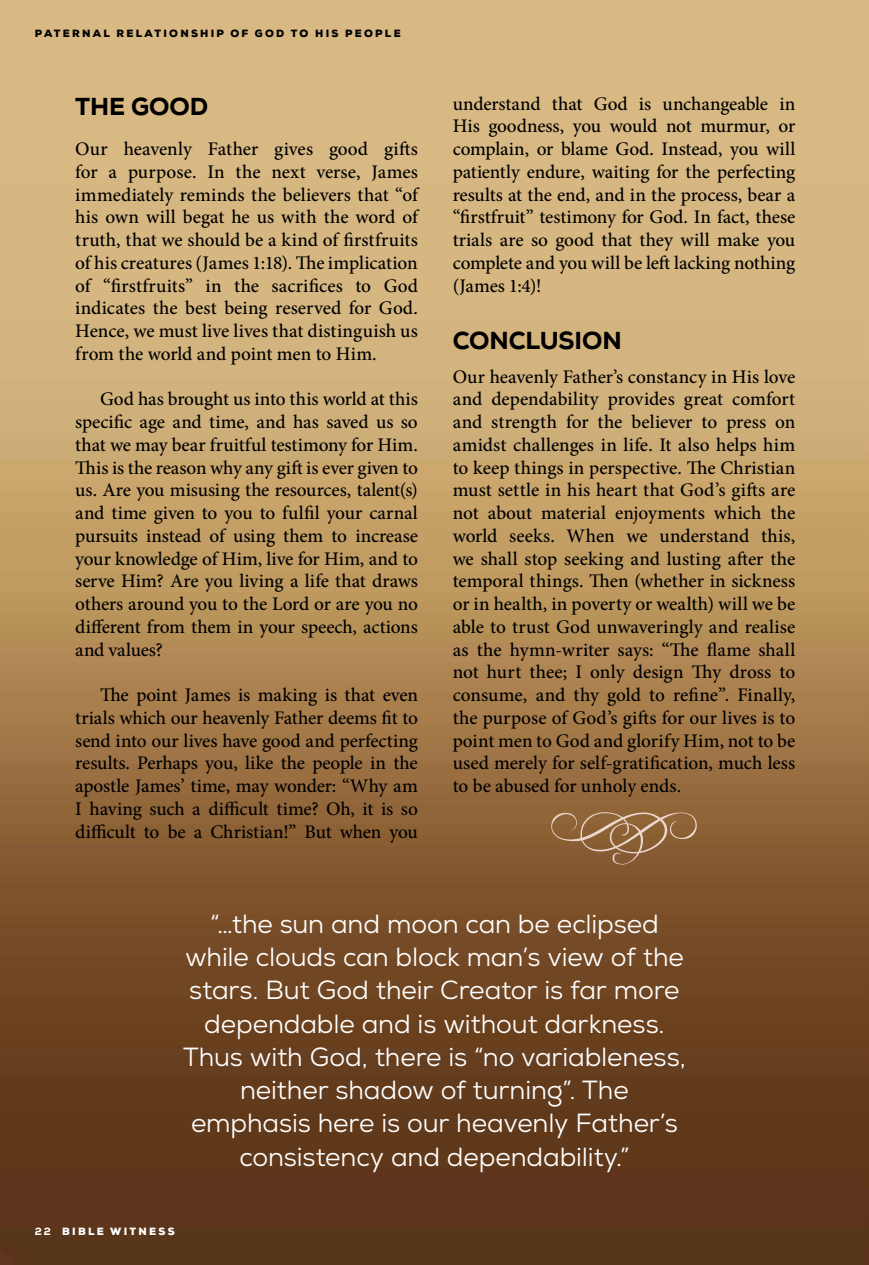
<style>
.page{position:relative;width:869px;height:1265px;background:#fff}
.page>*{position:absolute;margin:0;border:0;box-sizing:border-box;transform-origin:0 0}
.t1{font:26.25px/33.2px "Nexa";letter-spacing:-.005em;color:#fff;text-align:center}
.t2{font:800 24.5px "Nexa";letter-spacing:-.005em;color:#000}
.t3{font:500 19.25px/22.8px "Minion Pro";color:#000;text-align:justify}
.t4{font:900 10.5px "Nexa";letter-spacing:.215em;color:#000}
.t5{font:900 10.5px "Nexa";color:#fff}
.s1{font-weight:800}
</style>
<div class="page">
<img style="left:0;top:0;width:868px;height:1265px">
<svg style="left:551px;top:812px;width:145px;height:52px;background:#966e48"></svg>
<p class="t4" style="left:35px;top:27px;width:367px">PATERNAL RELATIONSHIP OF GOD TO H IS PEOPLE</p>
<p class="t2" style="left:75px;top:91px;width:135px">THE GOOD</p>
<p class="t3" style="left:75px;top:138px;width:344px">Our heavenly Father gives good gifts for a purpose. In the next verse, James immediately reminds the believers that “of his own will begat he us with the word of truth, that we should be a kind of firstfruits of his creatures (James 1:18). The implication of “firstfruits” in the sacrifices to God indicates the best being reserved for God.<br>Hence, we must live lives that distinguish us from the world and point men to Him.</p>
<p class="t3" style="left:75px;top:388px;width:344px;text-indent:25px">God has brought us into this world at this specific age and time, and has saved us so that we may bear fruitful testimony for Him.<br>This is the reason why any gift is ever given to us. Are you misusing the resources, talent(s) and time given to you to fulfil your carnal pursuits instead of using them to increase your knowledge of Him, live for Him, and to serve Him? Are you living a life that draws others around you to the Lord or are you no different from them in your speech, actions and values?</p>
<p class="t3" style="left:75px;top:684px;width:344px;text-indent:25px">The point James is making is that even trials which our heavenly Father deems fit to send into our lives have good and perfecting results. Perhaps you, like the people in the apostle James’ time, may wonder: “Why am I having such a difficult time? Oh, it is so difficult to be a Christian!” But when you</p>
<p class="t3" style="left:452px;top:92px;width:344px">understand that God is unchangeable in His goodness, you would not murmur, or complain, or blame God. Instead, you will patiently endure, waiting for the perfecting results at the end, and in the process, bear a “firstfruit” testimony for God. In fact, these trials are so good that they will make you complete and you will be left lacking nothing (James 1:4)!</p>
<p class="t2" style="left:452px;top:325px;width:170px">CONCLUSION</p>
<p class="t3" style="left:452px;top:365px;width:344px">Our heavenly Father’s constancy in His love and dependability provides great comfort and strength for the believer to press on amidst challenges in life. It also helps him to keep things in perspective. The Christian must settle in his heart that God’s gifts are not about material enjoyments which the world seeks. When we understand this, we shall stop seeking and lusting after the temporal things. Then (whether in sickness or in health, in poverty or wealth) will we be able to trust God unwaveringly and realise as the hymn-writer says: “The flame shall not hurt thee; I only design Thy dross to consume, and thy gold to refine”. Finally, the purpose of God’s gifts for our lives is to point men to God and glorify Him, not to be used merely for self-gratification, much less to be abused for unholy ends.</p>
<p class="t1" style="left:183px;top:907px;width:504px">“…the sun and moon can be eclipsed while clouds can block man’s view of the stars. But God their Creator is far more dependable and is without darkness.<br>Thus with God, there is “no variableness, neither shadow of turning”. The emphasis here is our heavenly Father’s consistency and dependability.”</p>
<p class="t5" style="left:35px;top:1225px;width:62px"><span class="s1">22</span> BI BLE</p>
<p class="t5" style="left:110px;top:1225px;width:23px">WITNESS</p>
</div>
